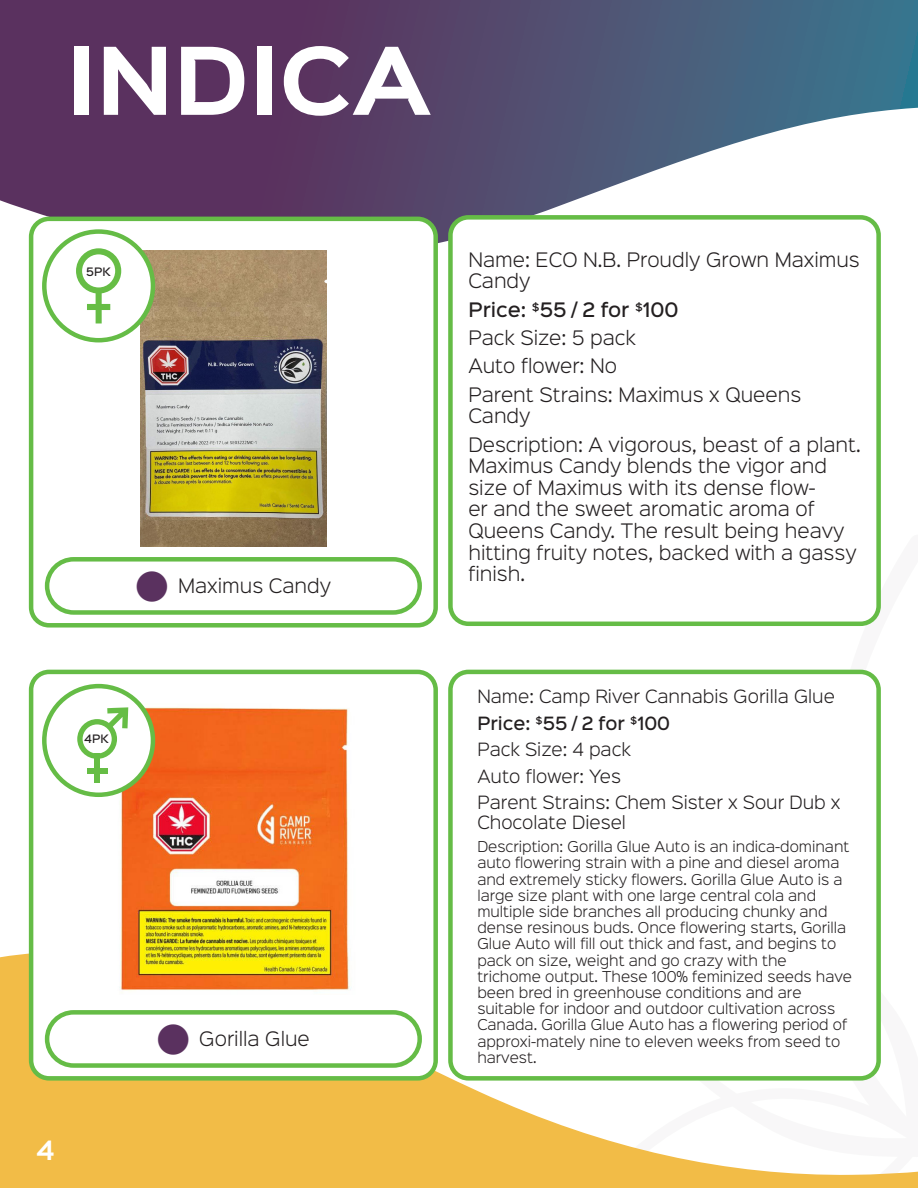
<style>
.page{position:relative;width:918px;height:1188px;background:#fff}
.page>*{position:absolute;margin:0;border:0;box-sizing:border-box;transform-origin:0 0}
.t1{font:700 84px "Sinkin Sans 700";color:#fff}
.t2{font:600 24px "Sinkin Sans 600";color:#fff}
.t3{font:300 18px/21.6px "Sinkin Sans 300";color:#231f20}
.t4{font:500 18px "Sinkin Sans 500";color:#231f20}
.t5{font:300 16.5px/26.5px "Sinkin Sans 300";color:#231f20}
.t6{font:500 16.5px "Sinkin Sans 500";color:#231f20}
.t7{font:300 13.5px/16.2px "Sinkin Sans 300";color:#231f20}
.t8{font:500 10.5px "Sinkin Sans 500";color:#231f20}
</style>
<div class="page">
<svg style="left:0;top:942px;width:918px;height:246px;fill:#f2bc47"></svg>
<svg style="left:0;top:0;width:918px;height:271px;background:#6b6081"></svg>
<div style="left:450px;top:217px;width:429px;height:407px;background:#fff;border-radius:18px"></div>
<div style="left:448px;top:215px;width:433px;height:411px;border:4px solid #65bc46;border-radius:18px"></div>
<div style="left:450px;top:672px;width:429px;height:406px;background:#fff;border-radius:18px"></div>
<div style="left:448px;top:670px;width:433px;height:411px;border:4px solid #65bc46;border-radius:18px"></div>
<div style="left:31px;top:219px;width:405px;height:406px;background:#fff;border-radius:18px"></div>
<img style="left:140px;top:250px;width:186px;height:297px">
<div style="left:29px;top:217px;width:409px;height:411px;border:4px solid #65bc46;border-radius:18px"></div>
<div style="left:45px;top:557px;width:377px;height:58px;border:4px solid #65bc46;border-radius:27px"></div>
<img style="left:31px;top:675px;width:405px;height:403px">
<div style="left:29px;top:670px;width:409px;height:411px;border:4px solid #65bc46;border-radius:18px"></div>
<div style="left:44px;top:686px;width:109px;height:109px;background:#fff;border-radius:50%"></div>
<div style="left:42px;top:684px;width:113px;height:113px;border:4px solid #65bc46;border-radius:50%"></div>
<div style="left:47px;top:1012px;width:373px;height:54px;background:#fff;border-radius:27px"></div>
<div style="left:45px;top:1010px;width:377px;height:58px;border:4px solid #65bc46;border-radius:27px"></div>
<div style="left:94px;top:754px;width:6px;height:29px;background:#66bd45"></div>
<div style="left:87px;top:768px;width:20px;height:5px;background:#66bd45"></div>
<svg style="left:77px;top:707px;width:51px;height:52px"></svg>
<div style="left:44px;top:232px;width:109px;height:108px;background:#fff;border-radius:50%"></div>
<div style="left:42px;top:229px;width:113px;height:113px;border:4px solid #65bc46;border-radius:50%"></div>
<svg style="left:76px;top:248px;width:45px;height:75px"></svg>
<h1 class="t1" style="left:66px;top:37px;width:367px">INDICA</h1>
<p class="t8" style="left:86px;top:263px;width:26px">5PK</p>
<p class="t8" style="left:84px;top:729px;width:26px">4PK</p>
<h3 class="t3" style="left:178px;top:574px;width:155px">Maximus Candy</h3>
<h2 class="t2" style="left:36px;top:1130px;width:20px">4</h2>
<h3 class="t3" style="left:199px;top:1027px;width:112px">Gorilla Glue</h3>
<h3 class="t3" style="left:468px;top:247px;width:393px">Name: ECO N.B. Proudly Grown Maximus<br>Candy</h3>
<h3 class="t4" style="left:468px;top:294px;width:212px">Price: <sup>$</sup>55 / 2 for <sup>$</sup>100</h3>
<h3 class="t3" style="left:468px;top:322px;width:335px;line-height:28.3px">Pack Size: 5 pack<br>Auto flower: No<br>Parent Strains: Maximus x Queens</h3>
<h3 class="t3" style="left:468px;top:400px;width:394px;line-height:28.3px">Candy<br>Description: A vigorous, beast of a plant.</h3>
<h3 class="t3" style="left:468px;top:454px;width:390px">Maximus Candy blends the vigor and size of Maximus with its dense flow-<br>er and the sweet aromatic aroma of Queens Candy. The result being heavy hitting fruity notes, backed with a gassy</h3>
<h3 class="t3" style="left:468px;top:562px;width:58px">finish.</h3>
<p class="t5" style="left:477px;top:682px;width:359px">Name: Camp River Cannabis Gorilla Glue</p>
<p class="t6" style="left:477px;top:709px;width:194px">Price: <sup>$</sup>55 / 2 for <sup>$</sup>100</p>
<p class="t5" style="left:477px;top:735px;width:365px">Pack Size: 4 pack<br>Auto flower: Yes<br>Parent Strains: Chem Sister x Sour Dub x</p>
<p class="t5" style="left:477px;top:808px;width:150px">Chocolate Diesel</p>
<p class="t7" style="left:477px;top:838px;width:376px">Description: Gorilla Glue Auto is an indica-dominant auto flowering strain with a pine and diesel aroma and extremely sticky flowers. Gorilla Glue Auto is a large size plant with one large central cola and multiple side branches all producing chunky and dense resinous buds. Once flowering starts, Gorilla Glue Auto will fill out thick and fast, and begins to pack on size, weight and go crazy with the trichome output. These 100% feminized seeds have been bred in greenhouse conditions and are suitable for indoor and outdoor cultivation across Canada. Gorilla Glue Auto has a flowering period of approxi-mately nine to eleven weeks from seed to</p>
<p class="t7" style="left:477px;top:1048px;width:61px">harvest.</p>
</div>
